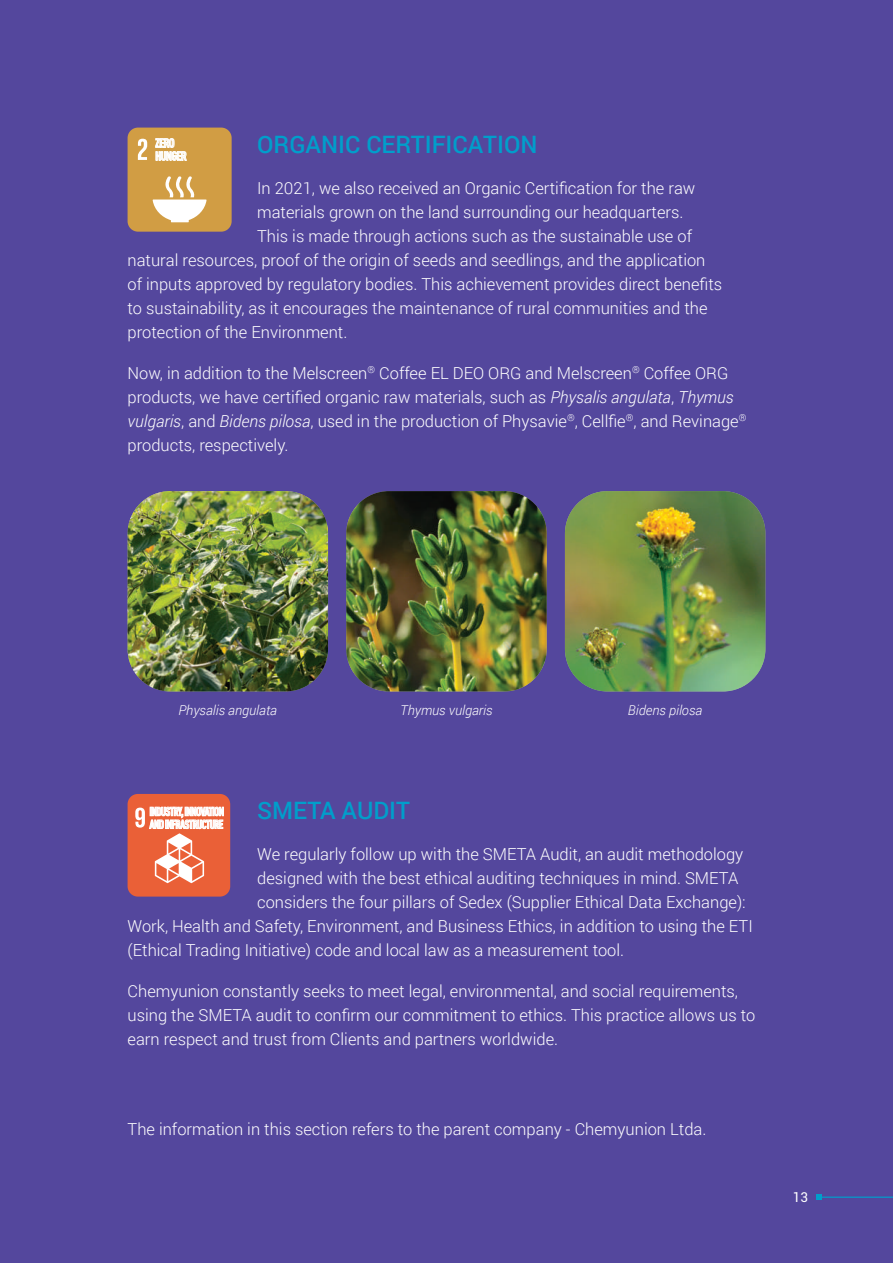
<style>
.page{position:relative;width:893px;height:1263px;background:#54479d}
.page>*{position:absolute;margin:0;border:0;box-sizing:border-box;transform-origin:0 0}
.t1{font:500 24px "Roboto";color:#019ecb}
.t2{font:300 16.5px/24px "Roboto";color:#fff}
.t3{font:italic 300 13.5px "Roboto";color:#fff}
.t4{font:13.5px "Roboto";color:#fff}
.t5{font:700 12.15px/12.9px "DIN Cond";letter-spacing:-.04em;color:#fff}
.t6{font:700 12px/12.8px "DIN Cond";letter-spacing:-.05em;color:#fff;scale:.9 1}
.s1{font-style:italic}
</style>
<div class="page">
<div style="left:128px;top:128px;width:104px;height:104px;background:#d19d44;border-radius:10px"></div>
<svg style="left:138px;top:139px;width:9px;height:21px"></svg>
<svg style="left:153px;top:176px;width:54px;height:46px"></svg>
<svg style="left:156px;top:139px;width:30px;height:22px"></svg>
<div style="left:128px;top:794px;width:102px;height:102px;background:#ea6037;border-radius:10px"></div>
<svg style="left:135px;top:807px;width:89px;height:76px"></svg>
<img style="left:128px;top:491px;width:200px;height:200px">
<img style="left:346px;top:491px;width:201px;height:200px">
<img style="left:565px;top:491px;width:200px;height:200px">
<hr style="left:819px;top:1196px;width:74px;height:2px;background:#019ecb">
<svg style="left:816px;top:1194px;width:6px;height:6px"></svg>
<h1 class="t1" style="left:257px;top:127px;width:282px">ORGANIC CERTIFICATION</h1>
<p class="t2" style="left:257px;top:175px;width:440px">In 2021, we also received an Organic Certification for the raw</p>
<p class="t2" style="left:257px;top:199px;width:428px">materials grown on the land surrounding our headquarters.</p>
<p class="t2" style="left:257px;top:223px;width:436px">This is made through actions such as the sustainable use of</p>
<p class="t2" style="left:128px;top:247px;width:579px">natural resources, proof of the origin of seeds and seedlings, and the application</p>
<p class="t2" style="left:128px;top:271px;width:596px">of inputs approved by regulatory bodies. This achievement provides direct benefits</p>
<p class="t2" style="left:128px;top:295px;width:581px">to sustainability, as it encourages the maintenance of rural communities and the</p>
<p class="t2" style="left:128px;top:319px;width:221px">protection of the Environment.</p>
<p class="t2" style="left:128px;top:360px;width:620px">Now, in addition to the Melscreen<sup>®</sup> Coffee EL DEO ORG and Melscreen<sup>®</sup> Coffee ORG products, we have certified organic raw materials, such as <span class="s1">Physalis angulata</span>, <span class="s1">Thymus vulgaris</span>, and <span class="s1">Bidens pilosa</span>, used in the production of Physavie<sup>®</sup>, Cellfie<sup>®</sup>, and Revinage<sup>® </sup>products, respectively.</p>
<p class="t5" style="left:155px;top:136px;width:33px">ZERO<br>HUNGER</p>
<p class="t3" style="left:178px;top:701px;width:100px">Physalis angulata</p>
<p class="t3" style="left:400px;top:701px;width:94px">Thymus vulgaris</p>
<p class="t3" style="left:628px;top:701px;width:76px">Bidens pilosa</p>
<h1 class="t1" style="left:257px;top:794px;width:154px">SMETA AUDIT</h1>
<p class="t2" style="left:257px;top:842px;width:488px">We regularly follow up with the SMETA Audit, an audit methodology</p>
<p class="t2" style="left:257px;top:866px;width:483px">designed with the best ethical auditing techniques in mind. SMETA</p>
<p class="t2" style="left:257px;top:890px;width:490px">considers the four pillars of Sedex (Supplier Ethical Data Exchange):</p>
<p class="t2" style="left:128px;top:914px;width:627px">Work, Health and Safety, Environment, and Business Ethics, in addition to using the ETI</p>
<p class="t2" style="left:128px;top:938px;width:498px">(Ethical Trading Initiative) code and local law as a measurement tool.</p>
<p class="t2" style="left:128px;top:979px;width:629px">Chemyunion constantly seeks to meet legal, environmental, and social requirements, using the SMETA audit to confirm our commitment to ethics. This practice allows us to earn respect and trust from Clients and partners worldwide.</p>
<p class="t6" style="left:149px;top:805px;width:84px">INDUSTRY, INNOVATION<br>AND INFRASTRUCTURE</p>
<p class="t2" style="left:128px;top:1117px;width:580px">The information in this section refers to the parent company - Chemyunion Ltda.</p>
<p class="t4" style="left:793px;top:1188px;width:17px">13</p>
</div>
